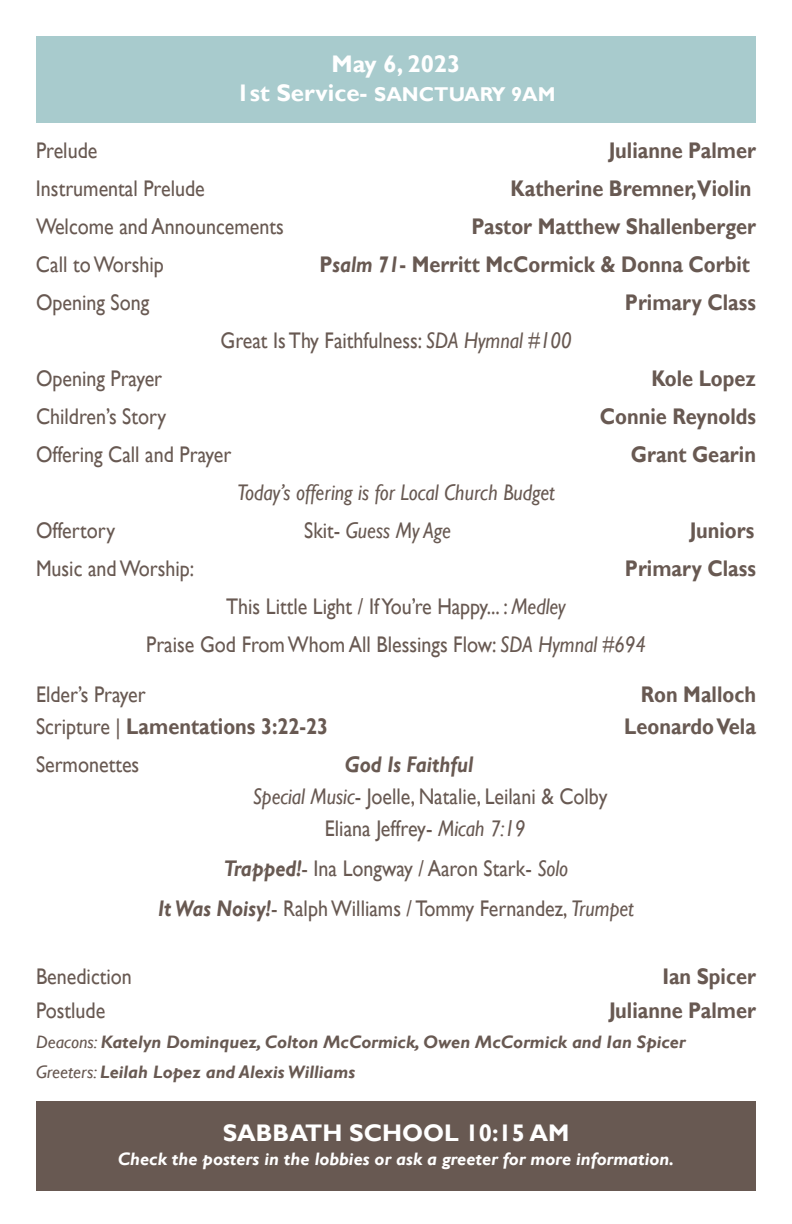
<style>
.page{position:relative;width:792px;height:1224px;background:#fff}
.page>*{position:absolute;margin:0;border:0;box-sizing:border-box;transform-origin:0 0}
.t1{font:700 24px "Gill Sans";color:#fff}
.t2{font:22.6px "Gill Sans";color:#685952;scale:.88 1}
.t3{font:700 22.6px "Gill Sans";color:#685952;scale:.88 1}
.t4{font:italic 22.6px "Gill Sans";color:#685952;scale:.88 1}
.t5{font:italic 700 22.6px "Gill Sans";color:#685952;scale:.88 1}
.t6{font:700 20px "Gill Sans";color:#fff}
.t7{font:italic 700 18px "Gill Sans";color:#685952}
.t8{font:italic 700 18px "Gill Sans";color:#fff}
.s1{font-size:24px}
.s2{font-style:italic}
.s3{font-style:normal}
.s4{font-weight:400}
.s5{font-weight:700;font-style:italic}
</style>
<div class="page">
<div style="left:36px;top:36px;width:720px;height:86px;background:#a8cbcd"></div>
<div style="left:36px;top:1102px;width:720px;height:89px;background:#685952"></div>
<p class="t1" style="left:332px;top:49px;width:130px">May 6, 2023</p>
<p class="t6" style="left:237px;top:82px;width:320px"><span class="s1">1st Service-</span> SANCTUARY 9AM</p>
<p class="t2" style="left:36px;top:138px;width:71px">Prelude</p>
<p class="t3" style="left:609px;top:137px;width:169px">Julianne Palmer</p>
<p class="t2" style="left:36px;top:176px;width:193px">Instrumental Prelude</p>
<p class="t3" style="left:510px;top:175px;width:275px">Katherine Bremner,Violin</p>
<p class="t2" style="left:36px;top:214px;width:283px">Welcome and Announcements</p>
<p class="t3" style="left:472px;top:213px;width:325px">Pastor Matthew Shallenberger</p>
<p class="t2" style="left:36px;top:252px;width:147px">Call to Worship</p>
<p class="t3" style="left:319px;top:251px;width:491px">P<span class="s2">salm 71</span>- Merritt McCormick &amp; Donna Corbit</p>
<p class="t2" style="left:36px;top:290px;width:130px">Opening Song</p>
<p class="t3" style="left:625px;top:289px;width:151px">Primary Class</p>
<p class="t2" style="left:221px;top:328px;width:400px">Great Is Thy Faithfulness: <span class="s2">SDA Hymnal #100</span></p>
<p class="t2" style="left:36px;top:366px;width:145px">Opening Prayer</p>
<p class="t3" style="left:652px;top:365px;width:120px">Kole Lopez</p>
<p class="t2" style="left:36px;top:404px;width:150px">Children’s Story</p>
<p class="t3" style="left:600px;top:403px;width:179px">Connie Reynolds</p>
<p class="t2" style="left:36px;top:442px;width:223px">Offering Call and Prayer</p>
<p class="t3" style="left:631px;top:441px;width:144px">Grant Gearin</p>
<p class="t4" style="left:237px;top:479px;width:363px">Today’s offering is for Local Church Budget</p>
<p class="t2" style="left:36px;top:518px;width:91px">Offertory</p>
<p class="t4" style="left:304px;top:517px;width:168px"><span class="s3">Skit-</span> Guess My Age</p>
<p class="t3" style="left:690px;top:517px;width:75px">Juniors</p>
<p class="t2" style="left:36px;top:556px;width:181px">Music and Worship:</p>
<p class="t3" style="left:625px;top:555px;width:151px">Primary Class</p>
<p class="t2" style="left:226px;top:594px;width:387px">This Little Light / If You’re Happy... : <span class="s2">Medley</span></p>
<p class="t2" style="left:146px;top:632px;width:569px">Praise God From Whom All Blessings Flow: <span class="s2">SDA Hymnal #694</span></p>
<p class="t2" style="left:36px;top:682px;width:126px">Elder’s Prayer</p>
<p class="t3" style="left:641px;top:681px;width:133px">Ron Malloch</p>
<p class="t3" style="left:36px;top:713px;width:334px"><span class="s4">Scripture |</span> Lamentations 3:22-23</p>
<p class="t3" style="left:624px;top:713px;width:151px">Leonardo Vela</p>
<p class="t2" style="left:36px;top:752px;width:119px">Sermonettes</p>
<p class="t5" style="left:345px;top:752px;width:148px">God Is Faithful</p>
<p class="t2" style="left:253px;top:784px;width:405px"><span class="s2">Special Music</span>- Joelle, Natalie, Leilani &amp; Colby</p>
<p class="t2" style="left:325px;top:816px;width:229px">Eliana Jeffrey- <span class="s2">Micah 7:19</span></p>
<p class="t2" style="left:224px;top:856px;width:393px"><span class="s5">Trapped!</span>- Ina Longway / Aaron Stark- <span class="s2">Solo</span></p>
<p class="t2" style="left:158px;top:896px;width:542px"><span class="s5">It Was Noisy!</span>- Ralph Williams / Tommy Fernandez, <span class="s2">Trumpet</span></p>
<p class="t2" style="left:36px;top:964px;width:110px">Benediction</p>
<p class="t3" style="left:662px;top:963px;width:108px">Ian Spicer</p>
<p class="t2" style="left:36px;top:998px;width:80px">Postlude</p>
<p class="t3" style="left:609px;top:997px;width:169px">Julianne Palmer</p>
<p class="t7" style="left:36px;top:1032px;width:651px"><span class="s4">Deacons:</span> Katelyn Dominquez, Colton McCormick, Owen McCormick and Ian Spicer</p>
<p class="t7" style="left:36px;top:1062px;width:321px"><span class="s4">Greeters:</span> Leilah Lopez and Alexis Williams</p>
<p class="t1" style="left:223px;top:1118px;width:348px">SABBATH SCHOOL 10:15 AM</p>
<p class="t8" style="left:118px;top:1148px;width:558px">Check the posters in the lobbies or ask a greeter for more information.</p>
</div>
